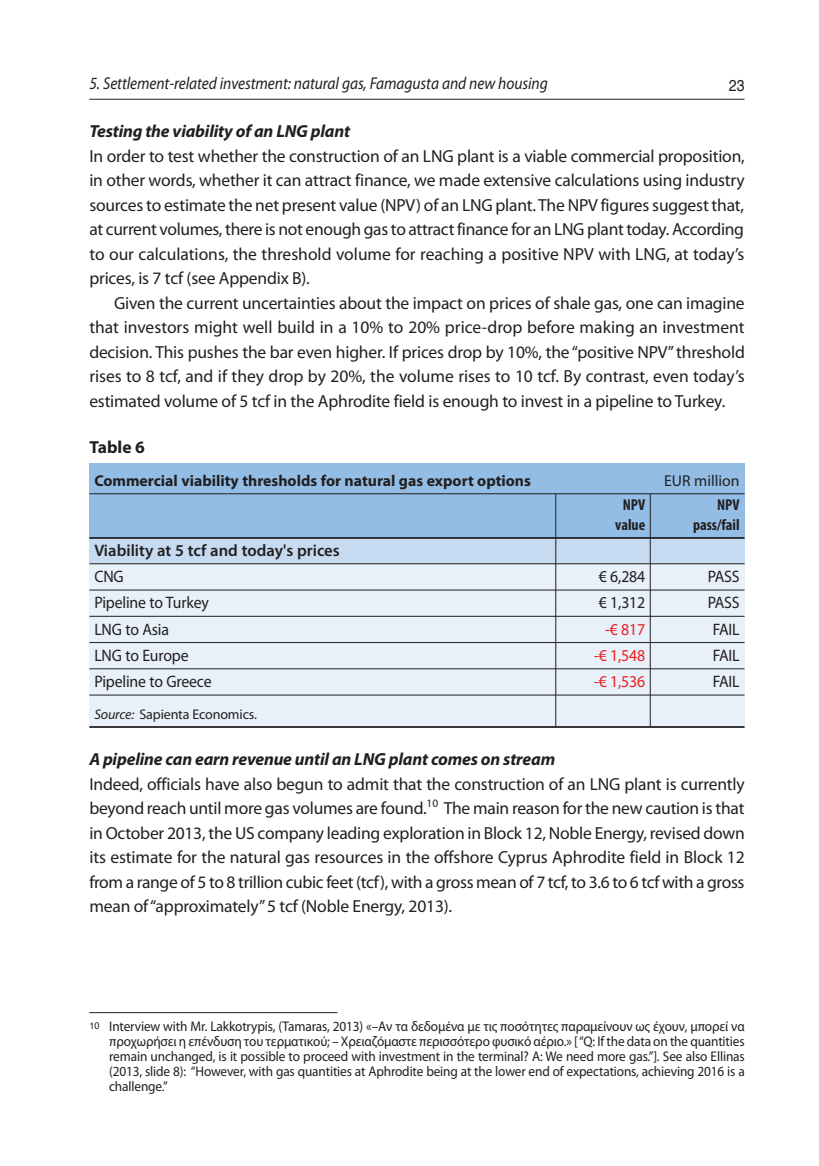
<style>
.page{position:relative;width:819px;height:1166px;background:#fff}
.page>*{position:absolute;margin:0;border:0;box-sizing:border-box;transform-origin:0 0}
.t1{font:17.5px/24.5px "Myriad Pro";letter-spacing:-.01em;color:#231f20;text-align:justify}
.t2{font:italic 700 17.5px "Myriad Pro";letter-spacing:-.01em;color:#231f20}
.t3{font:700 17.5px "Myriad Pro";color:#231f20}
.t4{font:italic 17.15px "Myriad Pro";letter-spacing:-.005em;color:#231f20;scale:.9 1}
.t5{font:16.62px "Myriad Pro";letter-spacing:-.01em;color:#231f20;scale:.95 1}
.t6{font:600 16.62px "Myriad Pro";color:#231f20}
.t7{font:16.62px "Myriad Pro";letter-spacing:-.01em;color:#ee1d23;scale:.95 1}
.t8{font:700 15.75px "Myriad Pro";color:#231f20}
.t9{font:700 condensed 15.75px "Myriad Pro";color:#231f20}
.t10{font:15.75px "Myriad Pro";color:#231f20}
.t11{font:15.75px "Helvetica";color:#231f20;scale:.9 1}
.t12{font:14px/15.2px "Myriad Pro";letter-spacing:-.01em;color:#231f20;text-align:justify;scale:.95 1}
.t13{font:14px "Myriad Pro";letter-spacing:-.01em;color:#231f20}
.s1{font-style:italic}
.s2{font-family:"Helvetica";font-size:9.62px}
</style>
<div class="page">
<hr style="left:89px;top:99px;width:655px;height:1px;background:#231f20">
<hr style="left:89px;top:1012px;width:248px;height:1px;background:#231f20">
<div style="left:89px;top:472px;width:655px;height:255px;background:#e8f0f9"></div>
<div style="left:89px;top:538px;width:655px;height:26px;background:#c6dbf1"></div>
<div style="left:89px;top:463px;width:655px;height:75px;background:#93bde5"></div>
<hr style="left:89px;top:493px;width:655px;height:1px;background:#231f20">
<hr style="left:89px;top:537px;width:655px;height:2px;background:#231f20">
<hr style="left:89px;top:563px;width:655px;height:1px;background:#231f20">
<hr style="left:89px;top:589px;width:655px;height:1px;background:#231f20">
<hr style="left:89px;top:616px;width:655px;height:1px;background:#231f20">
<hr style="left:89px;top:642px;width:655px;height:1px;background:#231f20">
<hr style="left:89px;top:668px;width:655px;height:1px;background:#231f20">
<hr style="left:89px;top:694px;width:655px;height:1px;background:#231f20">
<hr style="left:89px;top:726px;width:655px;height:2px;background:#231f20">
<hr style="left:649px;top:494px;width:1px;height:233px;background:#231f20">
<hr style="left:555px;top:494px;width:1px;height:233px;background:#231f20">
<p class="t4" style="left:89px;top:77px;width:511px">5. settlement-related investment: natural gas, famagusta and new housing</p>
<p class="t11" style="left:728px;top:79px;width:19px">23</p>
<p class="t2" style="left:89px;top:125px;width:262px">Testing the viability of an LNG plant</p>
<p class="t1" style="left:89px;top:145px;width:657px">in order to test whether the construction of an lnG plant is a viable commercial proposition, in other words, whether it can attract finance, we made extensive calculations using industry sources to estimate the net present value (npv) of an lnG plant. the npv figures suggest that, at current volumes, there is not enough gas to attract finance for an lnG plant today. According to our calculations, the threshold volume for reaching a positive npv with lnG, at today’s prices, is 7 tcf (see Appendix B).</p>
<p class="t1" style="left:89px;top:292px;width:657px;text-indent:25px">Given the current uncertainties about the impact on prices of shale gas, one can imagine that investors might well build in a 10% to 20% price-drop before making an investment decision. this pushes the bar even higher. if prices drop by 10%, the “positive npv” threshold rises to 8 tcf, and if they drop by 20%, the volume rises to 10 tcf. By contrast, even today’s estimated volume of 5 tcf in the Aphrodite field is enough to invest in a pipeline to turkey.</p>
<p class="t3" style="left:89px;top:441px;width:57px">Table 6</p>
<p class="t8" style="left:94px;top:475px;width:438px">Commercial viability thresholds for natural gas export options</p>
<p class="t10" style="left:664px;top:475px;width:77px">eur million</p>
<p class="t9" style="left:622px;top:499px;width:24px">NPV</p>
<p class="t9" style="left:717px;top:499px;width:24px">NPV</p>
<p class="t9" style="left:615px;top:519px;width:31px">value</p>
<p class="t9" style="left:693px;top:519px;width:48px">pass/fail</p>
<p class="t6" style="left:94px;top:544px;width:247px">Viability at 5 tcf and today's prices</p>
<p class="t5" style="left:94px;top:570px;width:32px">cnG</p>
<p class="t5" style="left:598px;top:570px;width:50px">€ 6,284</p>
<p class="t5" style="left:707px;top:570px;width:35px">pAss</p>
<p class="t5" style="left:94px;top:596px;width:122px">pipeline to turkey</p>
<p class="t5" style="left:598px;top:596px;width:50px">€ 1,312</p>
<p class="t5" style="left:707px;top:596px;width:35px">pAss</p>
<p class="t5" style="left:94px;top:623px;width:80px">lnG to Asia</p>
<p class="t7" style="left:605px;top:623px;width:44px">-€ 817</p>
<p class="t5" style="left:712px;top:623px;width:30px">FAil</p>
<p class="t5" style="left:94px;top:649px;width:101px">lnG to europe</p>
<p class="t7" style="left:594px;top:649px;width:55px">-€ 1,548</p>
<p class="t5" style="left:712px;top:649px;width:30px">FAil</p>
<p class="t5" style="left:94px;top:675px;width:125px">pipeline to Greece</p>
<p class="t7" style="left:594px;top:675px;width:55px">-€ 1,536</p>
<p class="t5" style="left:712px;top:675px;width:30px">FAil</p>
<p class="t13" style="left:94px;top:709px;width:164px"><span class="s1">source:</span> sapienta economics.</p>
<p class="t2" style="left:89px;top:752px;width:467px">A pipeline can earn revenue until an LNG plant comes on stream</p>
<p class="t1" style="left:89px;top:773px;width:657px">indeed, officials have also begun to admit that the construction of an lnG plant is currently beyond reach until more gas volumes are found.<sup>10</sup> the main reason for the new caution is that in october 2013, the us company leading exploration in Block 12, noble energy, revised down its estimate for the natural gas resources in the offshore cyprus Aphrodite field in Block 12 from a range of 5 to 8 trillion cubic feet (tcf), with a gross mean of 7 tcf, to 3.6 to 6 tcf with a gross mean of “approximately” 5 tcf (noble energy, 2013).</p>
<p class="t12" style="left:109px;top:1019px;width:670px;text-indent:-20px"><span class="s2">10</span> interview with Mr. lakkotrypis, (tamaras, 2013) «–Αν τα δεδομένα με τις ποσότητες παραμείνουν ως έχουν, μπορεί να προχωρήσει η επένδυση του τερματικού; – Χρειαζόμαστε περισσότερο φυσικό αέριο.» [ “Q: if the data on the quantities remain unchanged, is it possible to proceed with investment in the terminal? A: We need more gas.”]. see also ellinas (2013, slide 8): “however, with gas quantities at Aphrodite being at the lower end of expectations, achieving 2016 is a challenge.”</p>
</div>
